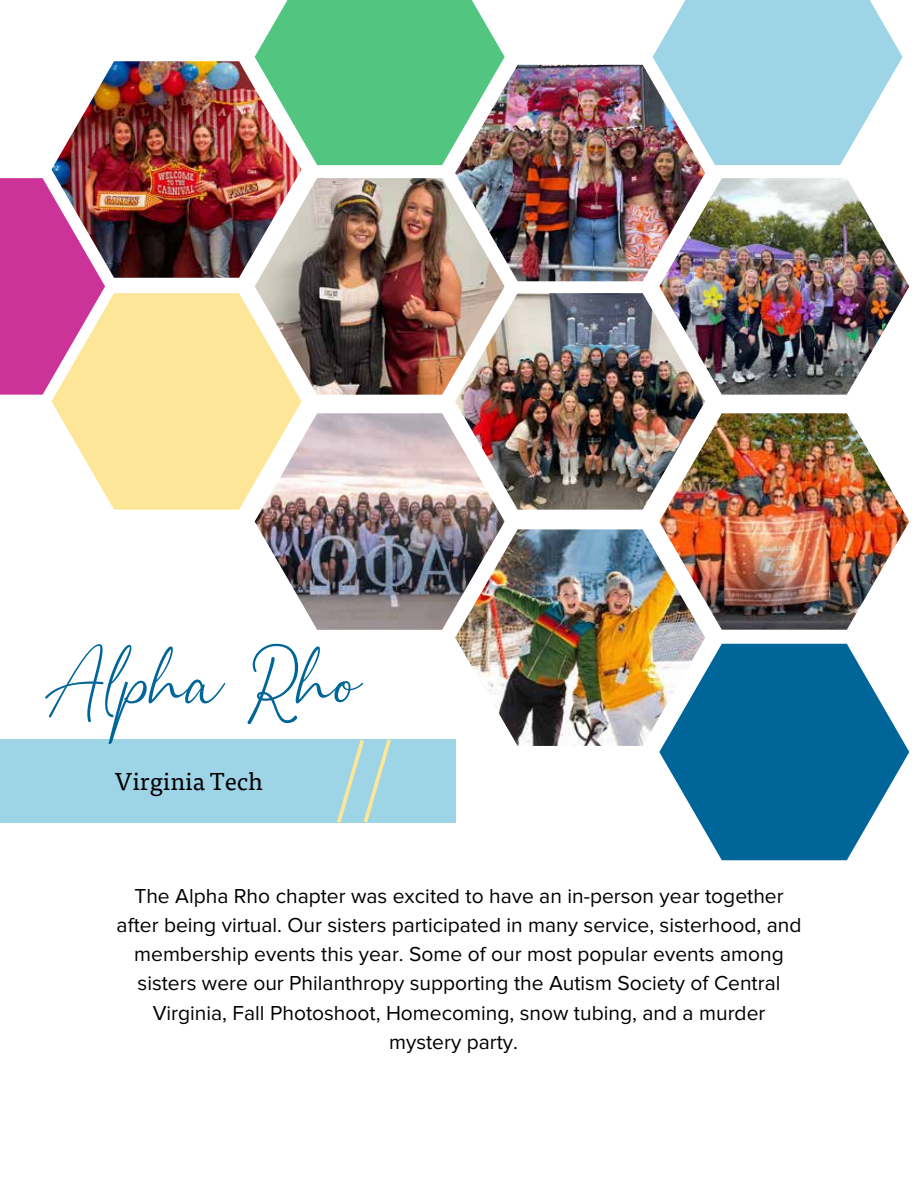
<style>
.page{position:relative;width:918px;height:1188px;background:#fff}
.page>*{position:absolute;margin:0;border:0;box-sizing:border-box;transform-origin:0 0}
.t1{font:51px "Balista";color:#069}
.t2{font:24.6px "Tisa Pro";color:#000}
.t3{font:21px/29.2px "Proxima Nova";color:#000;text-align:center}
</style>
<div class="page">
<img style="left:52px;top:61px;width:249px;height:217px">
<img style="left:659px;top:413px;width:250px;height:217px">
<img style="left:255px;top:178px;width:250px;height:217px">
<svg style="left:255px;top:0;width:250px;height:165px;background:#68c68b"></svg>
<img style="left:659px;top:178px;width:250px;height:217px">
<img style="left:455px;top:293px;width:250px;height:217px">
<img style="left:455px;top:65px;width:250px;height:216px">
<svg style="left:653px;top:0;width:249px;height:165px"></svg>
<svg style="left:52px;top:293px;width:249px;height:217px;background:#fae6a4"></svg>
<svg style="left:0;top:178px;width:105px;height:217px;background:#cf599c"></svg>
<img style="left:255px;top:413px;width:250px;height:217px">
<div style="left:0;top:739px;width:455px;height:83px;background:#9ed5e6"></div>
<svg style="left:334px;top:739px;width:60px;height:84px"></svg>
<img style="left:455px;top:529px;width:250px;height:217px">
<svg style="left:659px;top:644px;width:250px;height:216px;fill:#069"></svg>
<h1 class="t1" style="left:43px;top:654px;width:320px">Alpha Rho</h1>
<p class="t2" style="left:115px;top:764px;width:150px">Virginia Tech</p>
<p class="t3" style="left:117px;top:881px;width:686px">The Alpha Rho chapter was excited to have an in-person year together after being virtual. Our sisters participated in many service, sisterhood, and membership events this year. Some of our most popular events among sisters were our Philanthropy supporting the Autism Society of Central Virginia, Fall Photoshoot, Homecoming, snow tubing, and a murder mystery party.</p>
</div>
